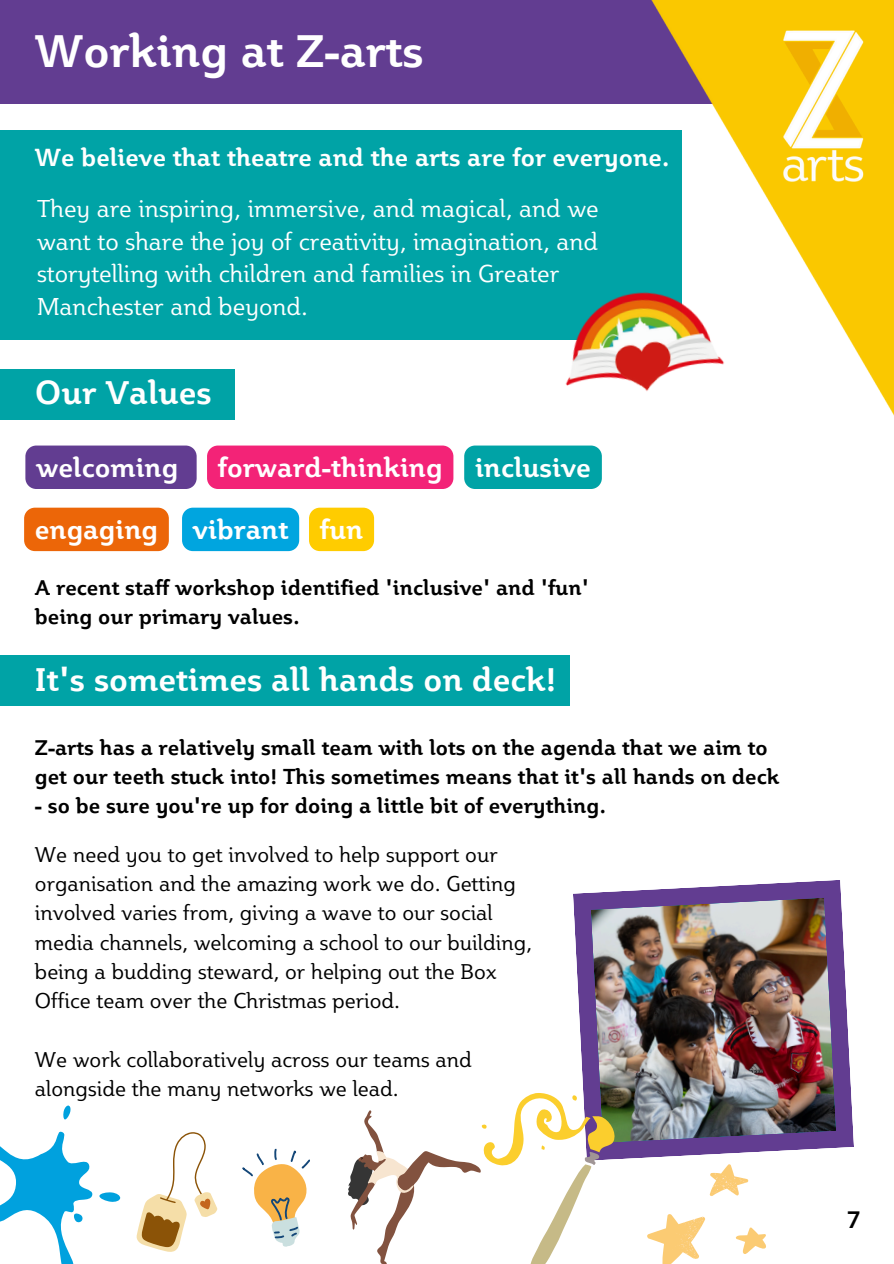
<style>
.page{position:relative;width:894px;height:1264px;background:#fff}
.page>*{position:absolute;margin:0;border:0;box-sizing:border-box;transform-origin:0 0}
.t1{font:700 45.15px "Plume";color:#fff}
.t2{font:700 32.4px "Plume";color:#fff}
.t3{font:700 27px "Plume";color:#fff}
.t4{font:700 24.45px "Plume";color:#fff}
.t5{font:24px/32.7px "Plume";color:#fff}
.t6{font:700 23.7px "Plume";color:#000}
.t7{font:21px/29.2px "Plume";color:#000}
.t8{font:700 21px/29.2px "Plume";color:#000}
</style>
<div class="page">
<div style="left:0;top:0;width:893px;height:104px;background:#623d91"></div>
<div style="left:0;top:130px;width:681px;height:209px;background:#00a3a6"></div>
<svg style="left:573px;top:880px;width:280px;height:280px;fill:#623d91"></svg>
<img style="left:590px;top:897px;width:245px;height:245px">
<img style="left:529px;top:292px;width:122px;height:99px">
<div style="left:25px;top:445px;width:171px;height:44px;background:#623d91"></div>
<div style="left:464px;top:445px;width:137px;height:44px;background:#00a3a6"></div>
<div style="left:182px;top:507px;width:117px;height:44px;background:#00a5df"></div>
<div style="left:207px;top:445px;width:246px;height:44px;background:#f32377"></div>
<div style="left:24px;top:507px;width:145px;height:44px;background:#ec6608"></div>
<div style="left:309px;top:507px;width:65px;height:44px;background:#fc0;border-radius:11px"></div>
<div style="left:0;top:369px;width:235px;height:50px;background:#00a3a6"></div>
<div style="left:0;top:655px;width:569px;height:51px;background:#00a3a6"></div>
<svg style="left:348px;top:1092px;width:266px;height:171px"></svg>
<svg style="left:0;top:1105px;width:217px;height:158px"></svg>
<svg style="left:242px;top:1148px;width:68px;height:99px"></svg>
<svg style="left:647px;top:1164px;width:119px;height:99px"></svg>
<img style="left:651px;top:0;width:242px;height:414px">
<h1 class="t1" style="left:35px;top:25px;width:390px">Working at Z-arts</h1>
<h3 class="t4" style="left:35px;top:143px;width:636px">We believe that theatre and the arts are for everyone.</h3>
<h3 class="t5" style="left:37px;top:192px;width:563px">They are inspiring, immersive, and magical, and we want to share the joy of creativity, imagination, and storytelling with children and families in Greater Manchester and beyond.</h3>
<h3 class="t2" style="left:35px;top:374px;width:178px">Our Values</h3>
<h4 class="t3" style="left:36px;top:451px;width:143px">welcoming</h4>
<p class="t3" style="left:475px;top:451px;width:117px">inclusive</p>
<h2 class="t3" style="left:193px;top:513px;width:97px">vibrant</h2>
<h3 class="t3" style="left:218px;top:451px;width:226px">forward-thinking</h3>
<h3 class="t3" style="left:35px;top:513px;width:125px">engaging</h3>
<h3 class="t3" style="left:320px;top:513px;width:45px">fun</h3>
<p class="t8" style="left:35px;top:573px;width:555px">A recent staff workshop identified 'inclusive' and 'fun' being our primary values.</p>
<h2 class="t2" style="left:35px;top:660px;width:522px">It's sometimes all hands on deck!</h2>
<h5 class="t8" style="left:35px;top:732px;width:745px">Z-arts has a relatively small team with lots on the agenda that we aim to get our teeth stuck into! This sometimes means that it's all hands on deck</h5>
<h5 class="t8" style="left:35px;top:791px;width:572px">- so be sure you're up for doing a little bit of everything.</h5>
<h5 class="t7" style="left:35px;top:839px;width:498px">We need you to get involved to help support our organisation and the amazing work we do. Getting involved varies from, giving a wave to our social media channels, welcoming a school to our building, being a budding steward, or helping out the Box Office team over the Christmas period.</h5>
<p class="t7" style="left:35px;top:1044px;width:438px">We work collaboratively across our teams and alongside the many networks we lead.</p>
<p class="t6" style="left:847px;top:1206px;width:15px">7</p>
</div>
